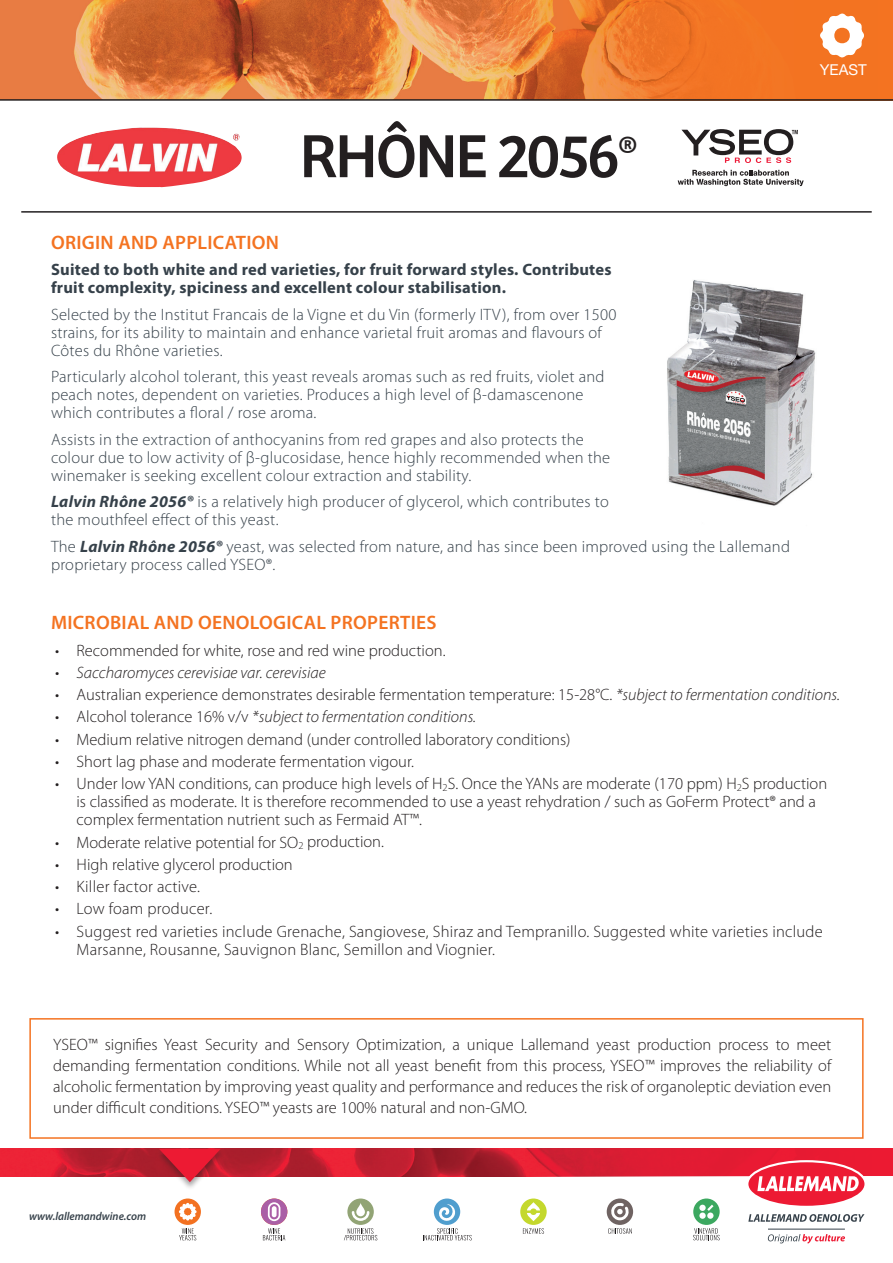
<style>
.page{position:relative;width:893px;height:1263px;background:#fff}
.page>*{position:absolute;margin:0;border:0;box-sizing:border-box;transform-origin:0 0}
.t1{font:63px "Bree";letter-spacing:-.03em;color:#231f20}
.t2{font:600 19.5px "Myriad Pro";letter-spacing:.015em;color:#f47321}
.t3{font:300 16.5px/18px "Myriad Pro";color:#231f20}
.t4{font:300 16.5px/18px "Myriad Pro";letter-spacing:.015em;color:#36414a}
.t5{font:700 16.5px/18px "Myriad Pro";letter-spacing:.015em;color:#36414a}
.t6{font:italic 300 16.5px "Myriad Pro";color:#231f20}
.t7{font:15px "Helvetica Neue LT Std";color:#fff}
.t8{font:italic 600 11.55px "Myriad Pro";color:#36414a;scale:.96 1}
.s1{font-weight:700;font-style:italic}
.s2{font-style:italic}
.s3{font-style:normal}
</style>
<div class="page">
<img style="left:0;top:0;width:495px;height:99px">
<svg style="left:495px;top:0;width:398px;height:99px;background:#ed7629"></svg>
<svg style="left:819px;top:13px;width:46px;height:45px"></svg>
<hr style="left:0;top:99px;width:893px;height:2px;background:#231f20">
<hr style="left:21px;top:211px;width:851px;height:2px;background:#231f20">
<img style="left:0;top:1149px;width:893px;height:27px">
<hr style="left:768px;top:1229px;width:77px;height:1px;background:#36414a">
<svg style="left:746px;top:1160px;width:121px;height:48px"></svg>
<div style="left:748px;top:1162px;width:116px;height:44px;background:#ed1a33;border-radius:50%"></div>
<svg style="left:757px;top:1176px;width:102px;height:15px"></svg>
<svg style="left:748px;top:1214px;width:116px;height:8px"></svg>
<svg style="left:768px;top:1234px;width:77px;height:9px"></svg>
<svg style="left:423px;top:1228px;width:49px;height:12px"></svg>
<div style="left:434px;top:1198px;width:26px;height:27px;background:#509ece;border-radius:50%"></div>
<svg style="left:439px;top:1204px;width:16px;height:17px"></svg>
<svg style="left:263px;top:1228px;width:22px;height:12px"></svg>
<div style="left:261px;top:1198px;width:26px;height:27px;background:#aa5fa6;border-radius:50%"></div>
<svg style="left:268px;top:1202px;width:12px;height:19px"></svg>
<svg style="left:523px;top:1228px;width:21px;height:6px"></svg>
<div style="left:520px;top:1198px;width:27px;height:27px;background:#c4d82d;border-radius:50%"></div>
<svg style="left:527px;top:1202px;width:13px;height:19px"></svg>
<svg style="left:344px;top:1228px;width:33px;height:12px"></svg>
<div style="left:347px;top:1198px;width:27px;height:27px;background:#92a475;border-radius:50%"></div>
<svg style="left:356px;top:1203px;width:9px;height:13px"></svg>
<svg style="left:352px;top:1211px;width:17px;height:10px"></svg>
<svg style="left:179px;top:1228px;width:17px;height:12px"></svg>
<svg style="left:175px;top:1198px;width:26px;height:27px"></svg>
<svg style="left:179px;top:1203px;width:18px;height:17px"></svg>
<svg style="left:693px;top:1228px;width:27px;height:12px"></svg>
<div style="left:693px;top:1198px;width:27px;height:27px;background:#3ca860;border-radius:50%"></div>
<div style="left:699px;top:1205px;width:7px;height:6px;background:#fff;border-radius:50%"></div>
<svg style="left:699px;top:1212px;width:7px;height:7px"></svg>
<div style="left:707px;top:1212px;width:6px;height:7px;background:#fff;border-radius:50%"></div>
<svg style="left:707px;top:1204px;width:6px;height:7px"></svg>
<svg style="left:608px;top:1228px;width:24px;height:6px"></svg>
<div style="left:607px;top:1198px;width:26px;height:27px;background:#6f6362;border-radius:50%"></div>
<svg style="left:611px;top:1203px;width:18px;height:17px"></svg>
<div style="left:155px;top:1147px;width:70px;height:43px;background:#231f20;opacity:.4"></div>
<svg style="left:159px;top:1149px;width:62px;height:33px;background:#d4394b"></svg>
<img style="left:667px;top:280px;width:149px;height:226px">
<img style="left:57px;top:127px;width:185px;height:61px">
<svg style="left:681px;top:129px;width:117px;height:34px"></svg>
<svg style="left:678px;top:170px;width:126px;height:16px"></svg>
<div style="left:29px;top:1018px;width:835px;height:121px;border:2px solid #f47321"></div>
<h1 class="t1" style="left:300px;top:119px;width:339px">RHÔNE 2056<sup>®</sup></h1>
<p class="t2" style="left:51px;top:231px;width:230px">ORIGIN AND APPLICATION</p>
<p class="t5" style="left:51px;top:261px;width:562px">Suited to both white and red varieties, for fruit forward styles. Contributes fruit complexity, spiciness and excellent colour stabilisation.</p>
<p class="t4" style="left:51px;top:305px;width:567px">Selected by the Institut Francais de la Vigne et du Vin (formerly ITV), from over 1500 strains, for its ability to maintain and enhance varietal fruit aromas and flavours of<br>Côtes du Rhône varieties.</p>
<p class="t4" style="left:51px;top:368px;width:555px">Particularly alcohol tolerant, this yeast reveals aromas such as red fruits, violet and peach notes, dependent on varieties. Produces a high level of β-damascenone which contributes a floral / rose aroma.</p>
<p class="t4" style="left:51px;top:430px;width:561px">Assists in the extraction of anthocyanins from red grapes and also protects the colour due to low activity of β-glucosidase, hence highly recommended when the winemaker is seeking excellent colour extraction and stability.</p>
<p class="t4" style="left:51px;top:493px;width:559px"><span class="s1">Lalvin Rhône 2056®</span> is a relatively high producer of glycerol, which contributes to the mouthfeel effect of this yeast.</p>
<p class="t4" style="left:51px;top:537px;width:740px">The <span class="s1">Lalvin Rhône 2056®</span> yeast, was selected from nature, and has since been improved using the Lallemand proprietary process called YSEO®.</p>
<p class="t7" style="left:820px;top:61px;width:48px">YEAST</p>
<p class="t2" style="left:51px;top:612px;width:387px">MICROBIAL AND OENOLOGICAL PROPERTIES</p>
<p class="t3" style="left:55px;top:641px;width:392px">• Recommended for white, rose and red wine production.</p>
<p class="t6" style="left:55px;top:662px;width:272px">• Saccharomyces cerevisiae var. cerevisiae</p>
<p class="t3" style="left:55px;top:686px;width:786px">• Australian experience demonstrates desirable fermentation temperature: 15-28°C. <span class="s2">*subject to fermentation conditions.</span></p>
<p class="t6" style="left:55px;top:707px;width:422px"><span class="s3">• Alcohol tolerance 16% v/v</span> *subject to fermentation conditions.</p>
<p class="t3" style="left:55px;top:730px;width:517px">• Medium relative nitrogen demand (under controlled laboratory conditions)</p>
<p class="t3" style="left:55px;top:753px;width:360px">• Short lag phase and moderate fermentation vigour.</p>
<p class="t3" style="left:77px;top:775px;width:752px;text-indent:-21px">• Under low YAN conditions, can produce high levels of H<sub>2</sub>S. Once the YANs are moderate (170 ppm) H<sub>2</sub>S production is classified as moderate. It is therefore recommended to use a yeast rehydration / such as GoFerm Protect® and a complex fermentation nutrient such as Fermaid AT™.</p>
<p class="t3" style="left:55px;top:833px;width:330px">• Moderate relative potential for SO<sub>2</sub> production.</p>
<p class="t3" style="left:55px;top:855px;width:239px">• High relative glycerol production</p>
<p class="t3" style="left:55px;top:878px;width:146px">• Killer factor active.</p>
<p class="t3" style="left:55px;top:900px;width:158px">• Low foam producer.</p>
<p class="t3" style="left:77px;top:922px;width:748px;text-indent:-21px">• Suggest red varieties include Grenache, Sangiovese, Shiraz and Tempranillo. Suggested white varieties include<br>Marsanne, Rousanne, Sauvignon Blanc, Semillon and Viognier.</p>
<p class="t3" style="left:53px;top:1034px;width:780px;line-height:21px;text-align:justify">YSEO™ signifies Yeast Security and Sensory Optimization, a unique Lallemand yeast production process to meet demanding fermentation conditions. While not all yeast benefit from this process, YSEO™ improves the reliability of alcoholic fermentation by improving yeast quality and performance and reduces the risk of organoleptic deviation even under difficult conditions. YSEO™ yeasts are 100% natural and non-GMO.</p>
<p class="t8" style="left:29px;top:1208px;width:123px">www.lallemandwine.com</p>
</div>
